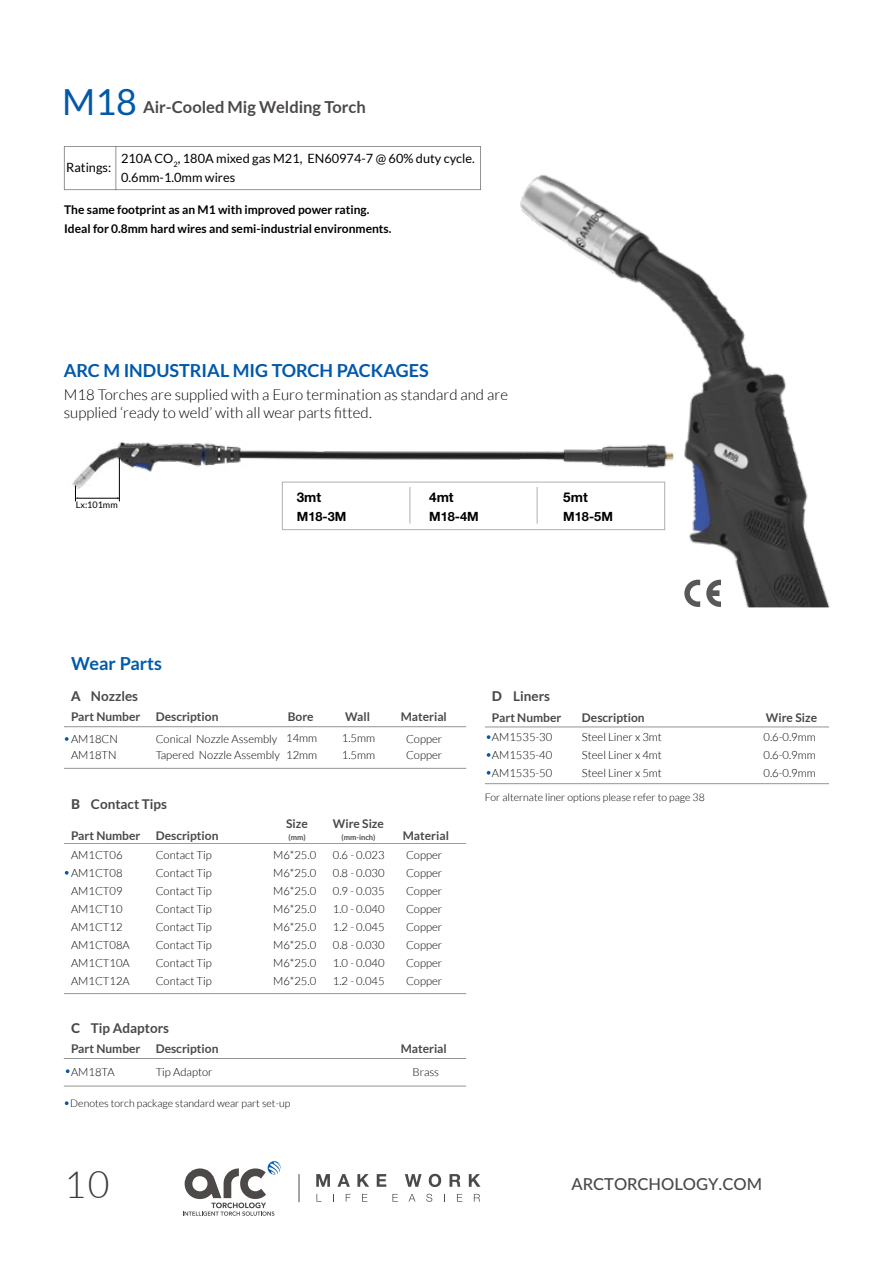
<style>
.page{position:relative;width:893px;height:1263px;background:#fff}
.page>*{position:absolute;margin:0;border:0;box-sizing:border-box;transform-origin:0 0}
.t1{font:300 37.5px "Lato";color:#3e3a39}
.t2{font:700 18px "Lato";color:#0059aa}
.t3{font:700 16.5px "Lato";color:#4c4848}
.t4{font:500 16.5px "Lato";color:#4c4848}
.t5{font:300 15px/18px "Lato";color:#000}
.t6{font:700 13.5px "Lato";color:#4c4848}
.t7{font:700 13.5px "Helvetica Neue LT Pro";color:#000}
.t8{font:12.75px/18.6px "Lato";color:#000}
.t9{font:700 12.75px "Helvetica Neue LT Pro";color:#000}
.t10{font:700 12px "Lato";color:#4c4848}
.t11{font:700 12px/18.6px "Lato";color:#000}
.t12{font:300 11.25px/18px "Lato";color:#000;text-align:justify}
.t13{font:300 10.5px "Lato";color:#000}
.t14{font:9px "Lato";color:#000}
.t15{font:700 7.5px "Lato";color:#4c4848}
.s1{font-weight:400;font-size:36px;color:#0059aa}
.s2{font-family:"Adobe Song Std"}
.s3{font-weight:800}
</style>
<div class="page">
<svg style="left:299px;top:1174px;width:1px;height:28px"></svg>
<svg style="left:183px;top:1161px;width:98px;height:55px"></svg>
<svg style="left:316px;top:1174px;width:14px;height:13px"></svg>
<svg style="left:337px;top:1174px;width:13px;height:13px"></svg>
<svg style="left:357px;top:1174px;width:12px;height:13px"></svg>
<svg style="left:377px;top:1174px;width:9px;height:13px"></svg>
<svg style="left:405px;top:1174px;width:17px;height:13px"></svg>
<svg style="left:429px;top:1174px;width:12px;height:13px"></svg>
<svg style="left:450px;top:1174px;width:10px;height:13px"></svg>
<svg style="left:469px;top:1174px;width:11px;height:13px"></svg>
<svg style="left:316px;top:1194px;width:2px;height:7px"></svg>
<svg style="left:346px;top:1194px;width:5px;height:7px"></svg>
<svg style="left:362px;top:1194px;width:5px;height:7px"></svg>
<svg style="left:392px;top:1194px;width:6px;height:7px"></svg>
<svg style="left:409px;top:1194px;width:6px;height:7px"></svg>
<svg style="left:426px;top:1194px;width:6px;height:8px"></svg>
<svg style="left:457px;top:1194px;width:5px;height:7px"></svg>
<svg style="left:474px;top:1194px;width:6px;height:7px"></svg>
<hr style="left:64px;top:768px;width:402px;height:1px;background:#000">
<hr style="left:64px;top:726px;width:402px;height:1px;background:#000">
<hr style="left:64px;top:1058px;width:402px;height:1px;background:#000">
<hr style="left:64px;top:1086px;width:402px;height:1px;background:#000">
<hr style="left:64px;top:843px;width:402px;height:1px;background:#000">
<hr style="left:64px;top:993px;width:402px;height:1px;background:#000">
<svg style="left:65px;top:737px;width:4px;height:4px"></svg>
<svg style="left:65px;top:871px;width:4px;height:4px"></svg>
<svg style="left:65px;top:1101px;width:4px;height:4px"></svg>
<svg style="left:66px;top:1069px;width:4px;height:4px"></svg>
<hr style="left:64px;top:146px;width:417px;height:1px;background:#000">
<hr style="left:64px;top:189px;width:417px;height:1px;background:#000">
<hr style="left:116px;top:146px;width:1px;height:44px;background:#000">
<hr style="left:64px;top:146px;width:1px;height:44px;background:#000">
<hr style="left:480px;top:146px;width:1px;height:44px;background:#000">
<img style="left:72px;top:442px;width:427px;height:82px">
<div style="left:282px;top:482px;width:383px;height:48px;border:1px solid #aeafb0"></div>
<hr style="left:410px;top:487px;width:1px;height:37px;background:#aeafb0">
<img style="left:499px;top:174px;width:331px;height:433px">
<svg style="left:684px;top:579px;width:37px;height:28px"></svg>
<hr style="left:485px;top:783px;width:344px;height:1px;background:#000">
<hr style="left:485px;top:727px;width:344px;height:1px;background:#000">
<svg style="left:487px;top:735px;width:3px;height:4px"></svg>
<svg style="left:487px;top:753px;width:3px;height:4px"></svg>
<svg style="left:487px;top:771px;width:3px;height:4px"></svg>
<hr style="left:119px;top:458px;width:1px;height:43px;background:#000">
<hr style="left:77px;top:498px;width:42px;height:1px;background:#000">
<svg style="left:75px;top:486px;width:3px;height:15px"></svg>
<h3 class="t3" style="left:62px;top:98px;width:305px"><span class="s1">M18</span> Air-Cooled Mig Welding Torch</h3>
<p class="t8" style="left:66px;top:158px;width:47px">Ratings:</p>
<p class="t8" style="left:121px;top:149px;width:355px">210A CO<sub>2</sub>, 180A mixed gas M21, EN60974-7 @ 60% duty cycle.<br>0.6mm-1.0mm wires</p>
<p class="t11" style="left:64px;top:201px;width:329px">The same footprint as an M1 with improved power rating.<br>Ideal for 0.8mm hard wires and semi-industrial environments.</p>
<h2 class="t2" style="left:64px;top:360px;width:366px">ARC M INDUSTRIAL MIG TORCH PACKAGES</h2>
<h3 class="t5" style="left:64px;top:385px;width:446px">M18 Torches are supplied with a Euro termination as standard and are supplied ‘ready to weld’ with all wear parts fitted<span class="s2">.</span></h3>
<p class="t14" style="left:76px;top:500px;width:43px">Lx:101mm</p>
<p class="t7" style="left:297px;top:489px;width:26px">3mt</p>
<p class="t9" style="left:297px;top:509px;width:51px">M18-3M</p>
<p class="t7" style="left:429px;top:489px;width:26px">4mt</p>
<p class="t9" style="left:429px;top:509px;width:51px">M18-4M</p>
<p class="t7" style="left:563px;top:489px;width:26px">5mt</p>
<p class="t9" style="left:563px;top:509px;width:51px">M18-5M</p>
<h2 class="t2" style="left:71px;top:653px;width:93px">Wear Parts</h2>
<p class="t6" style="left:71px;top:688px;width:69px"><span class="s3">A</span> Nozzles</p>
<p class="t6" style="left:492px;top:689px;width:60px"><span class="s3">D</span> Liners</p>
<p class="t10" style="left:71px;top:710px;width:71px">Part Number</p>
<p class="t10" style="left:156px;top:710px;width:64px">Description</p>
<p class="t10" style="left:288px;top:710px;width:27px">Bore</p>
<p class="t10" style="left:345px;top:710px;width:26px">Wall</p>
<p class="t10" style="left:401px;top:710px;width:48px">Material</p>
<p class="t12" style="left:286px;top:730px;width:32px;line-height:16.5px">14mm<br>12mm</p>
<p class="t12" style="left:406px;top:731px;width:38px;line-height:16.5px">Copper<br>Copper</p>
<p class="t12" style="left:342px;top:730px;width:35px;line-height:16.5px">1.5mm<br>1.5mm</p>
<p class="t12" style="left:71px;top:731px;width:48px;line-height:16.5px">AM18CN<br>AM18TN</p>
<p class="t12" style="left:156px;top:731px;width:126px;line-height:16.5px">Conical Nozzle Assembly<br>Tapered Nozzle Assembly</p>
<p class="t6" style="left:71px;top:796px;width:98px"><span class="s3">B</span> Contact Tips</p>
<p class="t10" style="left:286px;top:817px;width:23px">Size</p>
<p class="t10" style="left:333px;top:817px;width:53px">Wire Size</p>
<p class="t15" style="left:341px;top:833px;width:35px">(mm-inch)</p>
<p class="t10" style="left:71px;top:828px;width:71px">Part Number</p>
<p class="t10" style="left:156px;top:828px;width:64px">Description</p>
<p class="t15" style="left:289px;top:833px;width:19px">(mm)</p>
<p class="t10" style="left:403px;top:828px;width:48px">Material</p>
<p class="t12" style="left:71px;top:846px;width:60px;text-align:left">AM1CT06<br>AM1CT08<br>AM1CT09<br>AM1CT10<br>AM1CT12<br>AM1CT08A<br>AM1CT10A<br>AM1CT12A</p>
<p class="t12" style="left:156px;top:846px;width:58px">Contact Tip Contact Tip Contact Tip Contact Tip Contact Tip Contact Tip Contact Tip Contact Tip</p>
<p class="t12" style="left:406px;top:846px;width:38px">Copper Copper Copper Copper Copper Copper Copper Copper</p>
<p class="t12" style="left:273px;top:846px;width:45px">M6*25.0<br>M6*25.0<br>M6*25.0<br>M6*25.0<br>M6*25.0<br>M6*25.0<br>M6*25.0<br>M6*25.0</p>
<p class="t12" style="left:333px;top:846px;width:53px">0.6 - 0.023<br>0.8 - 0.030<br>0.9 - 0.035<br>1.0 - 0.040<br>1.2 - 0.045<br>0.8 - 0.030<br>1.0 - 0.040<br>1.2 - 0.045</p>
<p class="t6" style="left:71px;top:1020px;width:100px"><span class="s3">C</span> Tip Adaptors</p>
<p class="t10" style="left:71px;top:1042px;width:71px">Part Number</p>
<p class="t10" style="left:156px;top:1042px;width:64px">Description</p>
<p class="t10" style="left:401px;top:1042px;width:48px">Material</p>
<p class="t12" style="left:156px;top:1063px;width:58px">Tip Adaptor</p>
<p class="t12" style="left:413px;top:1063px;width:28px">Brass</p>
<p class="t12" style="left:71px;top:1063px;width:45px">AM18TA</p>
<p class="t13" style="left:70px;top:1097px;width:222px">Denotes torch package standard wear part set-up</p>
<p class="t10" style="left:492px;top:710px;width:71px">Part Number</p>
<p class="t10" style="left:582px;top:710px;width:64px">Description</p>
<p class="t12" style="left:582px;top:728px;width:81px">Steel Liner x 3mt Steel Liner x 4mt Steel Liner x 5mt</p>
<p class="t12" style="left:492px;top:728px;width:62px">AM1535-30<br>AM1535-40<br>AM1535-50</p>
<p class="t13" style="left:485px;top:791px;width:221px">For alternate liner options please refer to page 38</p>
<p class="t10" style="left:766px;top:710px;width:53px">Wire Size</p>
<p class="t12" style="left:763px;top:728px;width:54px">0.6-0.9mm 0.6-0.9mm 0.6-0.9mm</p>
<h1 class="t1" style="left:64px;top:1165px;width:47px">10</h1>
<h3 class="t4" style="left:572px;top:1172px;width:192px">ARCTORCHOLOGY.COM</h3>
</div>
